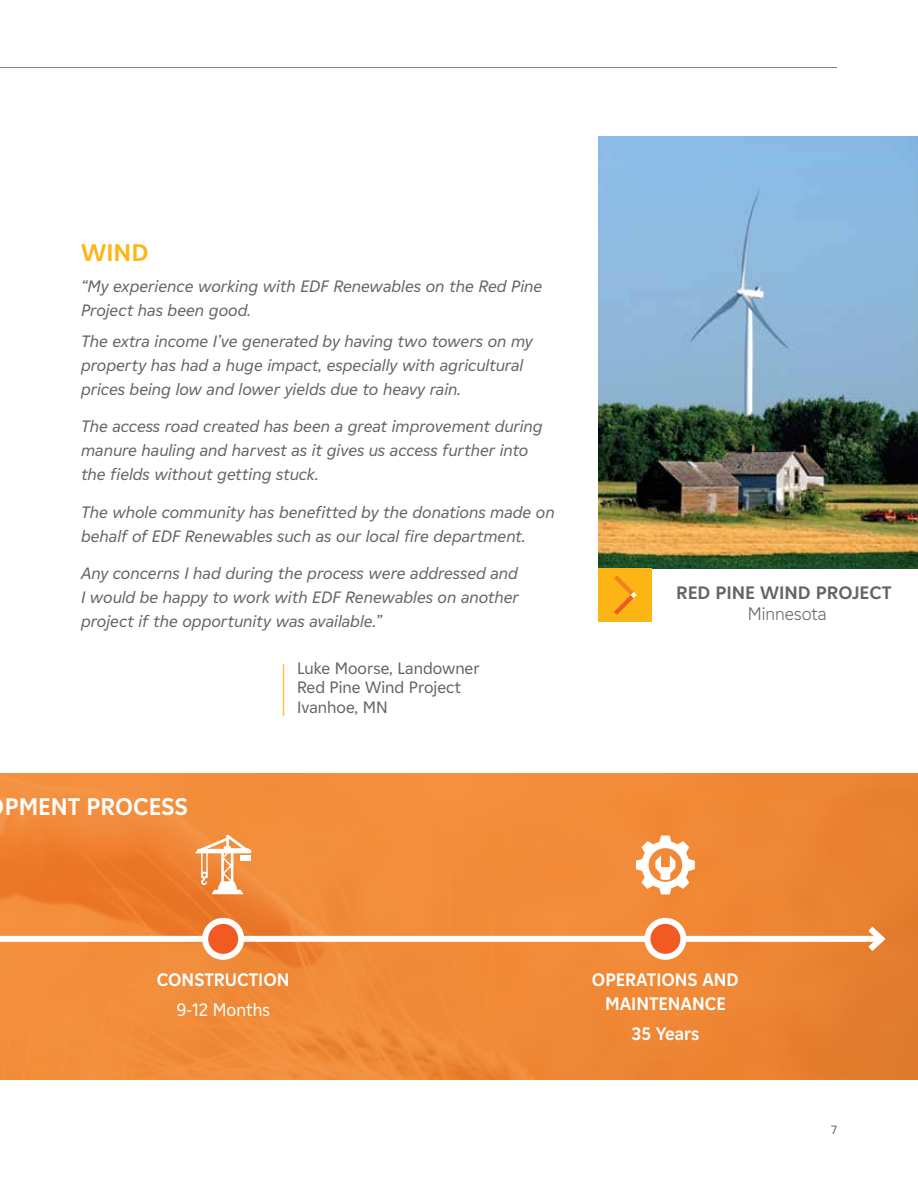
<style>
.page{position:relative;width:918px;height:1188px;background:#fff}
.page>*{position:absolute;margin:0;border:0;box-sizing:border-box;transform-origin:0 0}
.t1{font:700 24px "EDF2020";color:#fff;scale:.95 1}
.t2{font:700 24px "EDF2020";color:#fcb515}
.t3{font:700 18px/24px "EDF2020";color:#fff;text-align:center;scale:.95 1}
.t4{font:700 18px "EDF2020";color:#636466}
.t5{font:18px "EDF2020";color:#fff;scale:.95 1}
.t6{font:300 18px "EDF2020";color:#636466}
.t7{font:italic 16.5px/24px "EDF2020";color:#636466}
.t8{font:16.5px/19.5px "EDF2020";color:#636466}
.t9{font:12px "EDF2020";color:#636466}
</style>
<div class="page">
<svg style="left:0;top:773px;width:918px;height:307px;background:#ef8836"></svg>
<img style="left:598px;top:136px;width:320px;height:432px">
<hr style="left:0;top:67px;width:837px;height:1px;background:#636466">
<div style="left:0;top:936px;width:881px;height:6px;background:#fff"></div>
<svg style="left:862px;top:920px;width:28px;height:37px"></svg>
<svg style="left:205px;top:921px;width:36px;height:36px"></svg>
<div style="left:202px;top:918px;width:42px;height:42px;border:6px solid #fff;border-radius:50%"></div>
<svg style="left:647px;top:921px;width:36px;height:36px"></svg>
<div style="left:644px;top:918px;width:42px;height:42px;border:6px solid #fff;border-radius:50%"></div>
<svg style="left:195px;top:835px;width:56px;height:59px"></svg>
<div style="left:240px;top:855px;width:11px;height:6px;background:#fff"></div>
<svg style="left:636px;top:836px;width:59px;height:58px"></svg>
<hr style="left:283px;top:664px;width:1px;height:52px;background:#fcb515">
<div style="left:598px;top:568px;width:54px;height:54px;background:#fcb515"></div>
<svg style="left:614px;top:575px;width:23px;height:40px"></svg>
<h1 class="t2" style="left:81px;top:236px;width:69px">WIND</h1>
<p class="t7" style="left:81px;top:273px;width:463px">“My experience working with EDF Renewables on the Red Pine<br>Project has been good.</p>
<p class="t7" style="left:81px;top:328px;width:453px">The extra income I’ve generated by having two towers on my property has had a huge impact, especially with agricultural prices being low and lower yields due to heavy rain.</p>
<p class="t7" style="left:81px;top:414px;width:463px">The access road created has been a great improvement during manure hauling and harvest as it gives us access further into the fields without getting stuck.</p>
<p class="t7" style="left:81px;top:499px;width:475px">The whole community has benefitted by the donations made on behalf of EDF Renewables such as our local fire department.</p>
<p class="t7" style="left:81px;top:561px;width:440px;text-align:justify">Any concerns I had during the process were addressed and I would be happy to work with EDF Renewables on another project if the opportunity was available.”</p>
<p class="t8" style="left:297px;top:657px;width:184px">Luke Moorse, Landowner<br>Red Pine Wind Project<br>Ivanhoe, MN</p>
<h1 class="t1" style="left:5px;top:790px;width:194px">PMENT PROCESS</h1>
<p class="t4" style="left:676px;top:579px;width:217px">RED PINE WIND PROJECT</p>
<p class="t6" style="left:748px;top:601px;width:80px">Minnesota</p>
<p class="t3" style="left:157px;top:967px;width:141px">CONSTRUCTION</p>
<p class="t5" style="left:177px;top:997px;width:100px">9-12 Months</p>
<p class="t3" style="left:592px;top:967px;width:156px">OPERATIONS AND<br>MAINTENANCE</p>
<p class="t3" style="left:632px;top:1021px;width:73px">35 Years</p>
<p class="t9" style="left:831px;top:1121px;width:7px">7</p>
</div>
